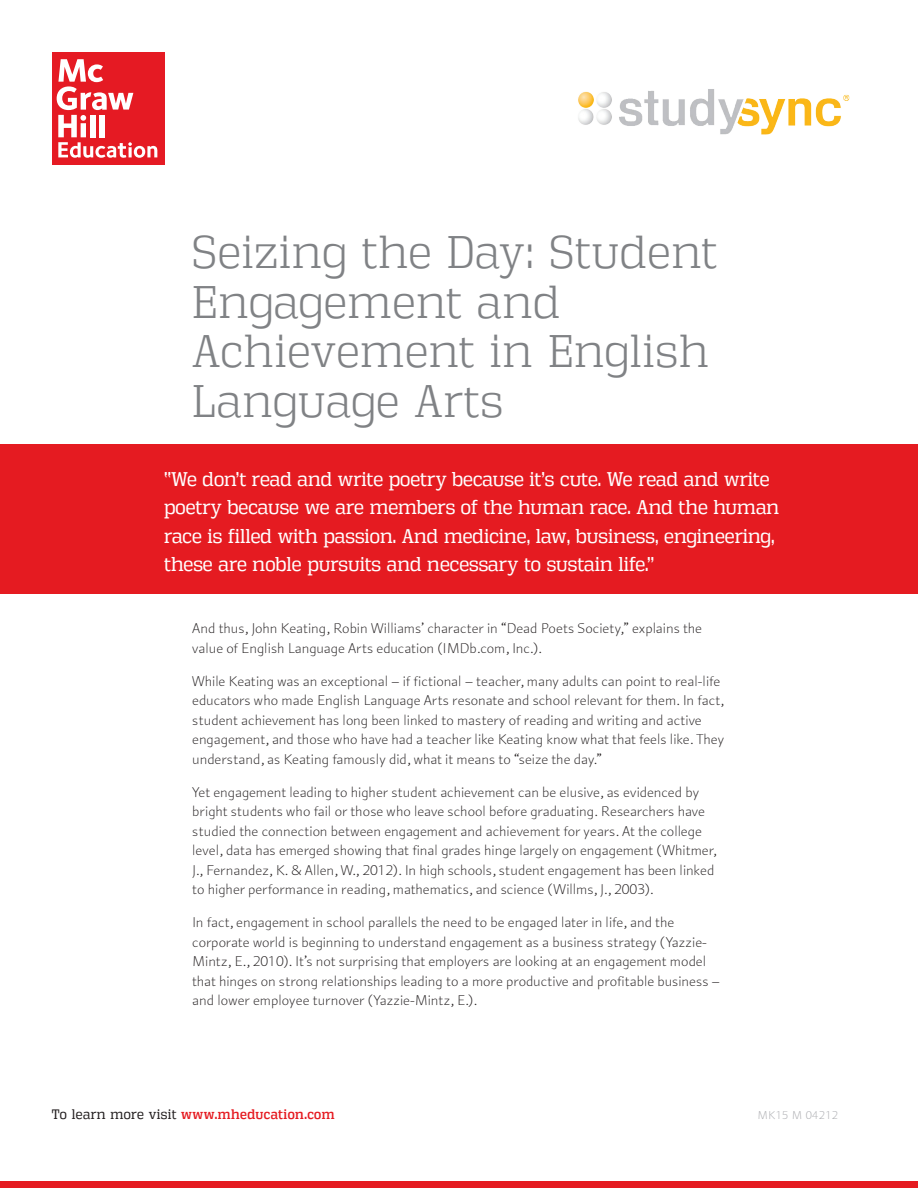
<style>
.page{position:relative;width:918px;height:1188px;background:#fff}
.page>*{position:absolute;margin:0;border:0;box-sizing:border-box;transform-origin:0 0}
.t1{font:45px/49.5px "Vectipede Lt";letter-spacing:.025em;color:#808285}
.t2{font:19.5px/28.5px "Vectipede Bk";color:#fff}
.t3{font:300 15px/19.5px "Arum Sans";color:#231f20}
.t4{font:13.5px "Vectipede Rg";letter-spacing:.03em;color:#e51b21}
.t5{font:300 12px "Arum Sans";letter-spacing:.03em;color:#a8a9ad}
.s1{font-family:"Vectipede Bk";color:#231f20}
</style>
<div class="page">
<div style="left:0;top:445px;width:918px;height:149px;background:#e51b21"></div>
<div style="left:52px;top:52px;width:112px;height:112px;background:#e51a23"></div>
<svg style="left:57px;top:59px;width:100px;height:99px"></svg>
<img style="left:578px;top:89px;width:272px;height:46px">
<div style="left:0;top:1182px;width:918px;height:6px;background:#e51b21"></div>
<h1 class="t1" style="left:192px;top:228px;width:526px">Seizing the Day: Student<br>Engagement and<br>Achievement in English<br>Language Arts</h1>
<p class="t2" style="left:164px;top:464px;width:617px">“We don’t read and write poetry because it’s cute. We read and write poetry because we are members of the human race. And the human race is filled with passion. And medicine, law, business, engineering, these are noble pursuits and necessary to sustain life.”</p>
<p class="t3" style="left:192px;top:619px;width:511px">And thus, John Keating, Robin Williams’ character in “Dead Poets Society,” explains the value of English Language Arts education (IMDb.com, Inc.).</p>
<p class="t3" style="left:192px;top:672px;width:534px">While Keating was an exceptional – if fictional – teacher, many adults can point to real-life educators who made English Language Arts resonate and school relevant for them. In fact, student achievement has long been linked to mastery of reading and writing and active engagement, and those who have had a teacher like Keating know what that feels like. They understand, as Keating famously did, what it means to “seize the day.”</p>
<p class="t3" style="left:192px;top:783px;width:526px">Yet engagement leading to higher student achievement can be elusive, as evidenced by bright students who fail or those who leave school before graduating. Researchers have studied the connection between engagement and achievement for years. At the college level, data has emerged showing that final grades hinge largely on engagement (Whitmer, J., Fernandez, K. &amp; Allen, W., 2012). In high schools, student engagement has been linked to higher performance in reading, mathematics, and science (Willms, J., 2003).</p>
<p class="t3" style="left:192px;top:913px;width:529px">In fact, engagement in school parallels the need to be engaged later in life, and the corporate world is beginning to understand engagement as a business strategy (Yazzie-Mintz, E., 2010). It’s not surprising that employers are looking at an engagement model that hinges on strong relationships leading to a more productive and profitable business – and lower employee turnover (Yazzie-Mintz, E.).</p>
<p class="t4" style="left:52px;top:1106px;width:284px"><span class="s1">To learn more visit</span> www.mheducation.com</p>
<p class="t5" style="left:758px;top:1108px;width:82px">MK15 M 04212</p>
</div>
